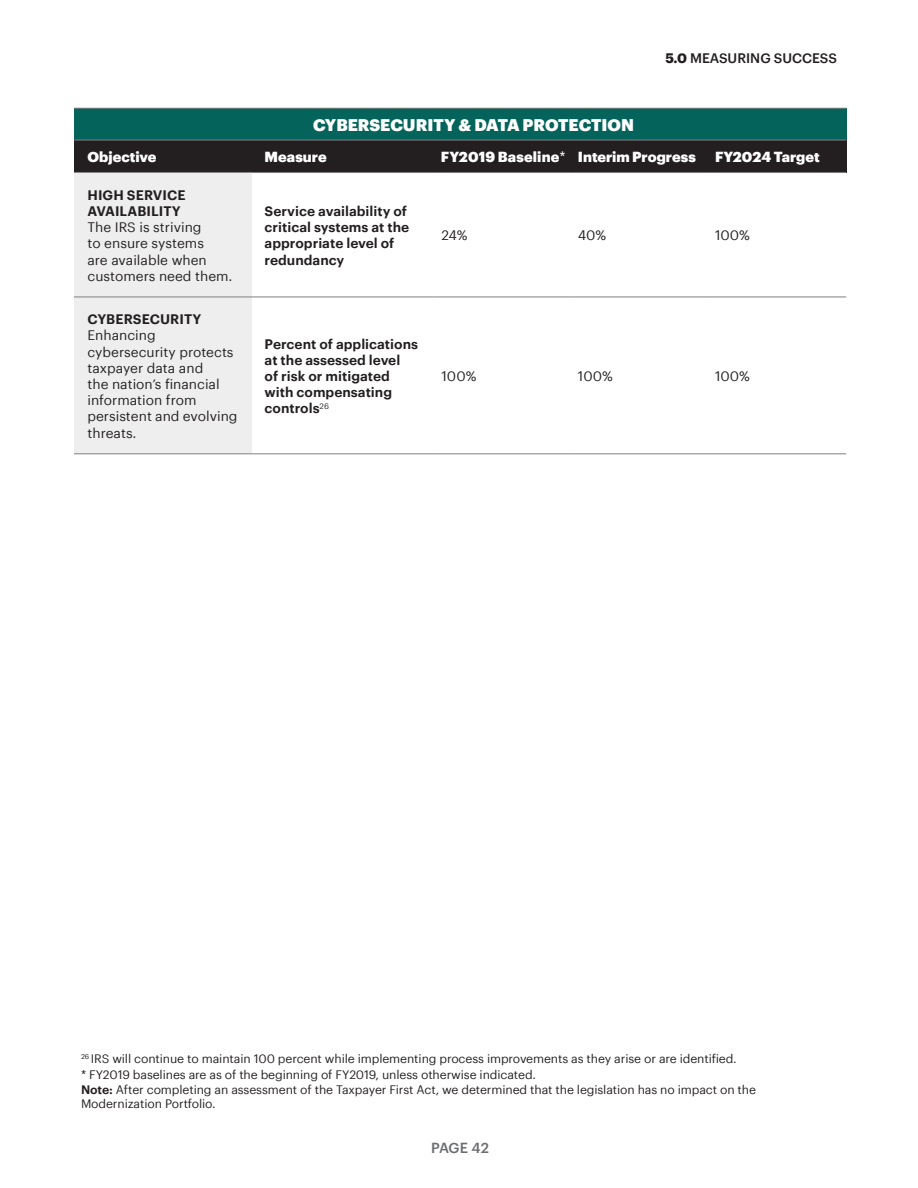
<style>
.page{position:relative;width:918px;height:1188px;background:#fff}
.page>*{position:absolute;margin:0;border:0;box-sizing:border-box;transform-origin:0 0}
.t1{font:900 16.5px "Graphik";color:#fff}
.t2{font:900 14.25px "Graphik";color:#fff}
.t3{font:500 14.25px "Graphik";letter-spacing:-.02em;color:#6c6d70}
.t4{font:13.5px/16.2px "Graphik";color:#231f20}
.t5{font:600 13.5px/16.2px "Graphik";color:#231f20}
.t6{font:500 13.5px "Graphik";letter-spacing:-.005em;color:#231f20}
.t7{font:12px/13.5px "Graphik";letter-spacing:-.01em;color:#231f20}
.s1{font-weight:700}
.s2{font-weight:400}
.s3{font-weight:600}
</style>
<div class="page">
<div style="left:74px;top:108px;width:772px;height:32px;background:#04645b"></div>
<div style="left:74px;top:140px;width:177px;height:32px;background:#231f20"></div>
<div style="left:251px;top:140px;width:184px;height:32px;background:#231f20"></div>
<div style="left:435px;top:140px;width:137px;height:32px;background:#231f20"></div>
<div style="left:572px;top:140px;width:137px;height:32px;background:#231f20"></div>
<div style="left:709px;top:140px;width:137px;height:32px;background:#231f20"></div>
<div style="left:74px;top:172px;width:177px;height:125px;background:#eee"></div>
<div style="left:74px;top:297px;width:177px;height:157px;background:#eee"></div>
<hr style="left:74px;top:108px;width:177px;height:1px;background:#808080">
<hr style="left:251px;top:108px;width:184px;height:1px;background:#808080">
<hr style="left:435px;top:108px;width:137px;height:1px;background:#808080">
<hr style="left:572px;top:108px;width:137px;height:1px;background:#808080">
<hr style="left:709px;top:108px;width:137px;height:1px;background:#808080">
<hr style="left:74px;top:140px;width:177px;height:1px;background:#808080">
<hr style="left:251px;top:140px;width:184px;height:1px;background:#808080">
<hr style="left:435px;top:140px;width:137px;height:1px;background:#808080">
<hr style="left:572px;top:140px;width:137px;height:1px;background:#808080">
<hr style="left:709px;top:140px;width:137px;height:1px;background:#808080">
<hr style="left:74px;top:172px;width:177px;height:1px;background:#808080">
<hr style="left:251px;top:172px;width:184px;height:1px;background:#808080">
<hr style="left:435px;top:172px;width:137px;height:1px;background:#808080">
<hr style="left:572px;top:172px;width:137px;height:1px;background:#808080">
<hr style="left:709px;top:172px;width:137px;height:1px;background:#808080">
<hr style="left:74px;top:297px;width:177px;height:1px;background:#808080">
<hr style="left:251px;top:297px;width:184px;height:1px;background:#808080">
<hr style="left:435px;top:297px;width:137px;height:1px;background:#808080">
<hr style="left:572px;top:297px;width:137px;height:1px;background:#808080">
<hr style="left:709px;top:297px;width:137px;height:1px;background:#808080">
<hr style="left:74px;top:454px;width:177px;height:1px;background:#808080">
<hr style="left:251px;top:454px;width:184px;height:1px;background:#808080">
<hr style="left:435px;top:454px;width:137px;height:1px;background:#808080">
<hr style="left:572px;top:454px;width:137px;height:1px;background:#808080">
<hr style="left:709px;top:454px;width:137px;height:1px;background:#808080">
<p class="t1" style="left:313px;top:112px;width:322px">CYBERSECURITY &amp; DATA PROTECTION</p>
<p class="t6" style="left:666px;top:48px;width:173px"><span class="s1">5.0</span> MEASURING SUCCESS</p>
<p class="t2" style="left:87px;top:146px;width:71px">Objective</p>
<p class="t2" style="left:265px;top:146px;width:64px">Measure</p>
<p class="t2" style="left:441px;top:146px;width:126px">FY2019 Baseline<span class="s2">*</span></p>
<p class="t2" style="left:578px;top:146px;width:119px">Interim Progress</p>
<p class="t2" style="left:715px;top:146px;width:106px">FY2024 Target</p>
<p class="t4" style="left:87px;top:186px;width:147px"><span class="s3">HIGH SERVICE<br>AVAILABILITY<br></span>The IRS is striving<br>to ensure systems<br>are available when customers need them.</p>
<p class="t5" style="left:265px;top:202px;width:146px">Service availability of critical systems at the appropriate level of redundancy</p>
<p class="t4" style="left:441px;top:226px;width:28px">24%</p>
<p class="t4" style="left:578px;top:226px;width:30px">40%</p>
<p class="t4" style="left:715px;top:226px;width:37px">100%</p>
<p class="t4" style="left:87px;top:310px;width:152px"><span class="s3">CYBERSECURITY<br></span>Enhancing cybersecurity protects taxpayer data and<br>the nation’s financial information from persistent and evolving threats.</p>
<p class="t5" style="left:265px;top:334px;width:155px">Percent of applications at the assessed level<br>of risk or mitigated with compensating controls<sup>26</sup></p>
<p class="t4" style="left:441px;top:367px;width:37px">100%</p>
<p class="t4" style="left:578px;top:367px;width:37px">100%</p>
<p class="t4" style="left:715px;top:367px;width:37px">100%</p>
<p class="t7" style="left:81px;top:1051px;width:657px"><sup>26</sup> IRS will continue to maintain 100 percent while implementing process improvements as they arise or are identified.</p>
<p class="t7" style="left:81px;top:1066px;width:457px">* FY2019 baselines are as of the beginning of FY2019, unless otherwise indicated.</p>
<p class="t7" style="left:81px;top:1082px;width:677px"><span class="s3">Note:</span> After completing an assessment of the Taxpayer First Act, we determined that the legislation has no impact on the<br>Modernization Portfolio.</p>
<p class="t3" style="left:431px;top:1137px;width:59px">PAGE 42</p>
</div>
